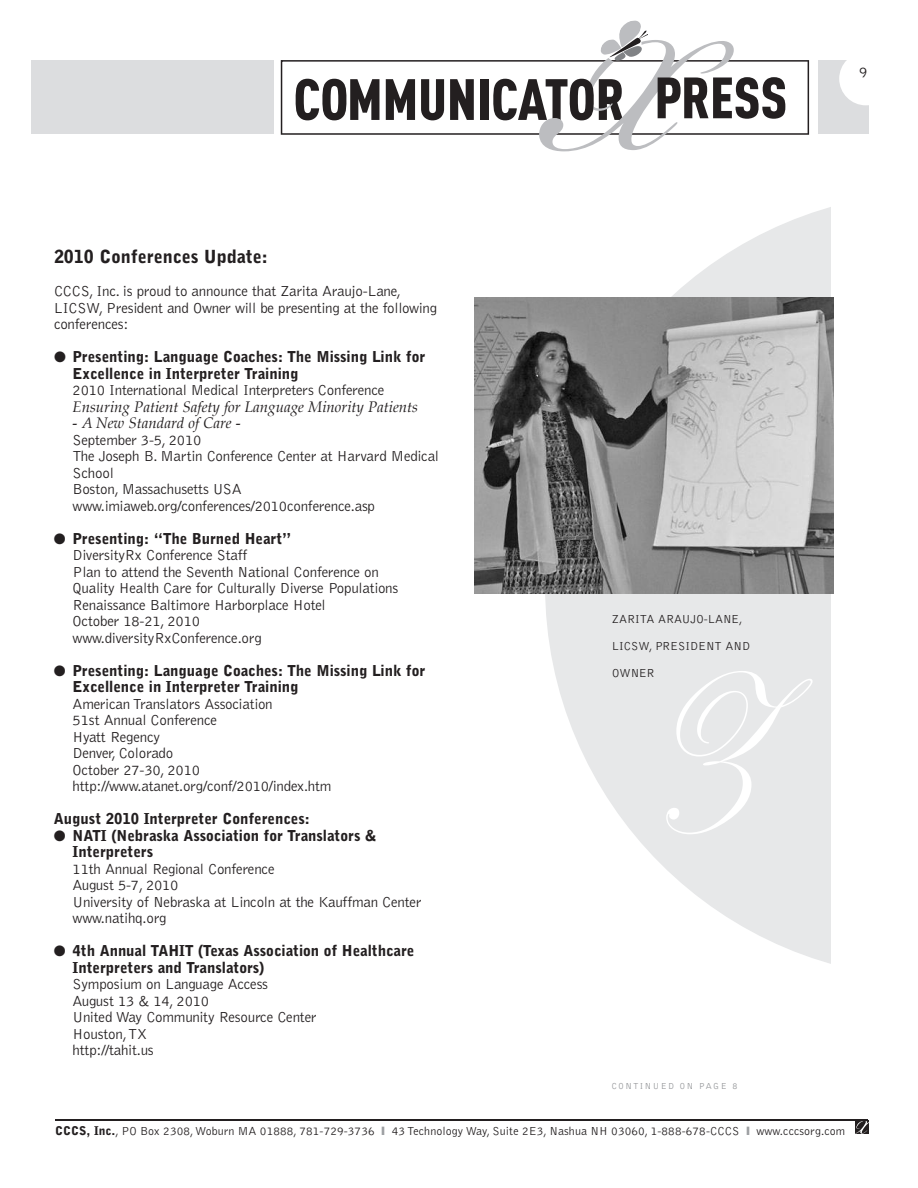
<style>
.page{position:relative;width:918px;height:1188px;background:#fff}
.page>*{position:absolute;margin:0;border:0;box-sizing:border-box;transform-origin:0 0}
.t1{font:163.35px "Edwardian Script ITC";color:#fff}
.t2{font:900 18px "Bell Gothic BT";color:#231f20}
.t3{font:300 15px/16.5px "Bell Gothic";letter-spacing:-.015em;color:#231f20}
.t4{font:900 15px/16.5px "Bell Gothic BT";color:#231f20}
.t5{font:italic 15px "Palatino";color:#231f20}
.t6{font:300 12px "Bell Gothic";letter-spacing:.005em;color:#231f20}
.t7{font:9px "Bell Gothic BT";letter-spacing:.165em;color:#939598}
.s1{font-family:"Bell Gothic BT";font-weight:900}
.s2{color:#9d9fa2}
</style>
<div class="page">
<div style="left:31px;top:61px;width:242px;height:73px;background:#dcdddf"></div>
<div style="left:818px;top:61px;width:50px;height:73px;background:#dcdddf"></div>
<div style="left:839px;top:52px;width:54px;height:53px;background:#fff;border-radius:50%"></div>
<svg style="left:281px;top:20px;width:528px;height:131px"></svg>
<div style="left:855px;top:1120px;width:14px;height:14px;background:#231f20"></div>
<svg style="left:855px;top:1121px;width:14px;height:13px"></svg>
<hr style="left:55px;top:1119px;width:812px;height:2px;background:#231f20">
<svg style="left:545px;top:207px;width:286px;height:757px;fill:#e7e8e9"></svg>
<img style="left:475px;top:297px;width:358px;height:297px">
<p class="t3" style="left:859px;top:65px;width:10px">9</p>
<p class="t2" style="left:54px;top:250px;width:215px">2010 Conferences Update:</p>
<p class="t3" style="left:54px;top:284px;width:385px">CCCS, Inc. is proud to announce that Zarita Araujo-Lane,<br>LICSW, President and Owner will be presenting at the following conferences:</p>
<p class="t4" style="left:73px;top:350px;width:354px;text-indent:-19px">● Presenting: Language Coaches: The Missing Link for<br>Excellence in Interpreter Training</p>
<p class="t3" style="left:73px;top:383px;width:313px">2010 International Medical Interpreters Conference</p>
<p class="t5" style="left:73px;top:399px;width:347px">Ensuring Patient Safety for Language Minority Patients</p>
<p class="t5" style="left:73px;top:416px;width:170px">- A New Standard of Care -</p>
<p class="t3" style="left:73px;top:432px;width:368px">September 3-5, 2010<br>The Joseph B. Martin Conference Center at Harvard Medical School<br>Boston, Massachusetts USA www.imiaweb.org/conferences/2010conference.asp</p>
<p class="t4" style="left:54px;top:531px;width:239px">● Presenting: “The Burned Heart”</p>
<p class="t3" style="left:73px;top:548px;width:327px">DiversityRx Conference Staff<br>Plan to attend the Seventh National Conference on Quality Health Care for Culturally Diverse Populations Renaissance Baltimore Harborplace Hotel<br>October 18-21, 2010<br>www.diversityRxConference.org</p>
<p class="t4" style="left:73px;top:663px;width:354px;text-indent:-19px">● Presenting: Language Coaches: The Missing Link for<br>Excellence in Interpreter Training</p>
<p class="t3" style="left:73px;top:696px;width:260px">American Translators Association<br>51st Annual Conference<br>Hyatt Regency<br>Denver, Colorado<br>October 27-30, 2010 http://www.atanet.org/conf/2010/index.htm</p>
<p class="t4" style="left:54px;top:812px;width:257px">August 2010 Interpreter Conferences:</p>
<p class="t4" style="left:73px;top:828px;width:306px;text-indent:-19px">● NATI (Nebraska Association for Translators &amp;<br>Interpreters</p>
<p class="t3" style="left:73px;top:861px;width:350px">11th Annual Regional Conference<br>August 5-7, 2010<br>University of Nebraska at Lincoln at the Kauffman Center www.natihq.org</p>
<p class="t4" style="left:73px;top:944px;width:343px;text-indent:-19px">● 4th Annual TAHIT (Texas Association of Healthcare<br>Interpreters and Translators)</p>
<p class="t3" style="left:73px;top:977px;width:246px">Symposium on Language Access<br>August 13 &amp; 14, 2010<br>United Way Community Resource Center<br>Houston,TX<br>http://tahit.us</p>
<p class="t6" style="left:612px;top:615px;width:132px">ZARITA ARAUJO-LANE,</p>
<p class="t6" style="left:612px;top:642px;width:140px">LICSW, PRESIDENT AND</p>
<p class="t6" style="left:612px;top:669px;width:44px">OWNER</p>
<h1 class="t1" style="left:650px;top:642px;width:108px">Z</h1>
<p class="t7" style="left:612px;top:1083px;width:127px">CONTINUED ON PAGE 8</p>
<p class="t6" style="left:55px;top:1126px;width:792px"><span class="s1">CCCS, Inc.</span>, PO Box 2308,Woburn MA 01888, 781-729-3736 <span class="s2">❙</span> 43 Technology Way, Suite 2E3, Nashua NH 03060, 1-888-678-CCCS <span class="s2">❙</span> www.cccsorg.com</p>
</div>
